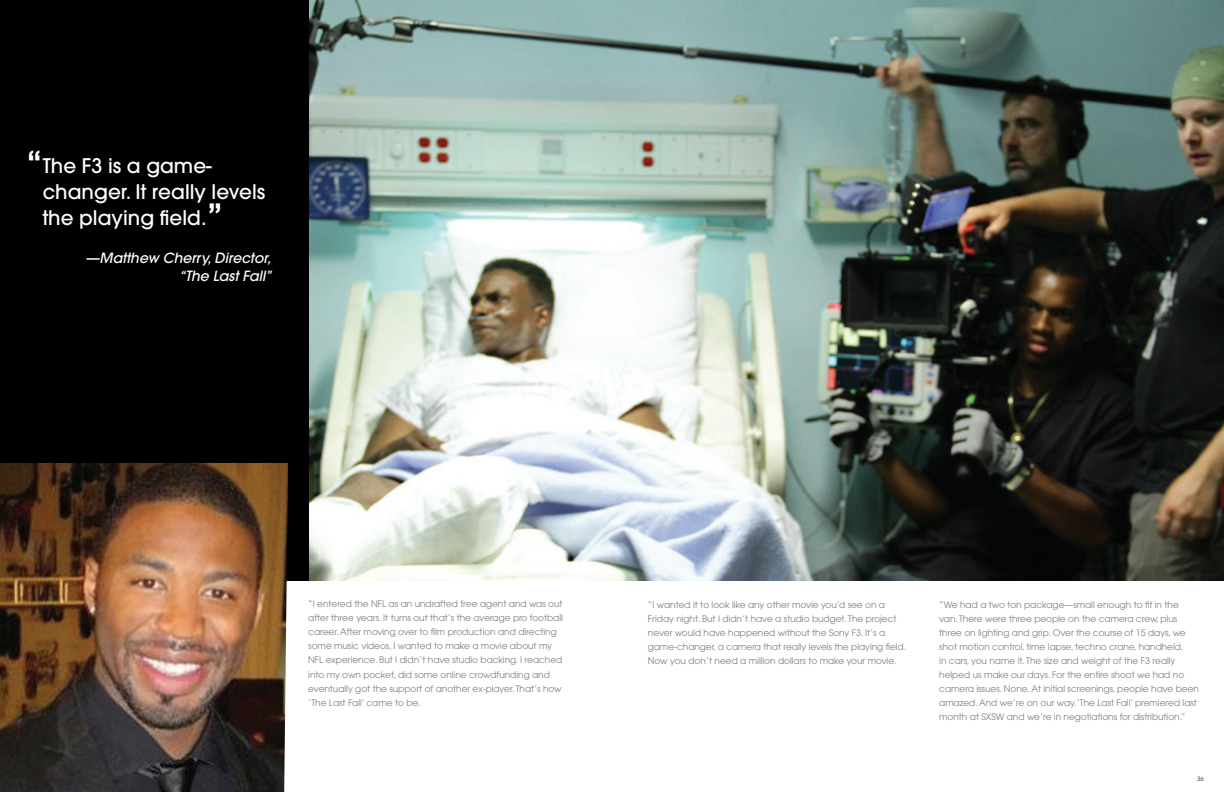
<style>
.page{position:relative;width:1224px;height:792px;background:#fff}
.page>*{position:absolute;margin:0;border:0;box-sizing:border-box;transform-origin:0 0}
.t1{font:500 20px/26px "Avant Garde";color:#fff}
.t2{font:italic 500 14px/18px "Avant Garde";color:#fff;text-align:right}
.t3{font:9px/14px "Avant Garde";letter-spacing:-.005em;color:#808083}
.t4{font:6px "Avant Garde";color:#231f20}
.s1{font-size:40px}
</style>
<div class="page">
<div style="left:0;top:0;width:1224px;height:580px;background:#000002"></div>
<img style="left:309px;top:0;width:915px;height:580px">
<img style="left:0;top:463px;width:288px;height:329px">
<h1 class="t1" style="left:43px;top:152px;width:224px;text-indent:-17px"><span class="s1">“</span>The F3 is a game&shy;changer. It really levels the playing field.<span class="s1">”</span></h1>
<h2 class="t2" style="left:86px;top:249px;width:187px">—Matthew Cherry, Director, “The Last Fall”</h2>
<p class="t3" style="left:308px;top:597px;width:256px">“I entered the NFL as an undrafted free agent and was out after three years. It turns out that’s the average pro football career. After moving over to film production and directing some music videos, I wanted to make a movie about my NFL experience. But I didn’t have studio backing. I reached into my own pocket, did some online crowdfunding and eventually got the support of another ex-player. That’s how ‘The Last Fall’ came to be.</p>
<p class="t3" style="left:648px;top:597px;width:260px">“I wanted it to look like any other movie you’d see on a Friday night. But I didn’t have a studio budget. The project never would have happened without the Sony F3. It’s a game-changer, a camera that really levels the playing field.<br>Now you don’t need a million dollars to make your movie.</p>
<p class="t3" style="left:939px;top:597px;width:261px">“We had a two ton package—small enough to fit in the van. There were three people on the camera crew, plus three on lighting and grip. Over the course of 15 days, we shot motion control, time lapse, techno crane, handheld,<br>in cars, you name it. The size and weight of the F3 really helped us make our days. For the entire shoot we had no camera issues. None. At initial screenings, people have been amazed. And we’re on our way.‘The Last Fall’ premiered last month at SXSW and we’re in negotiations for distribution.”</p>
<p class="t4" style="left:1197px;top:775px;width:8px">36</p>
</div>
